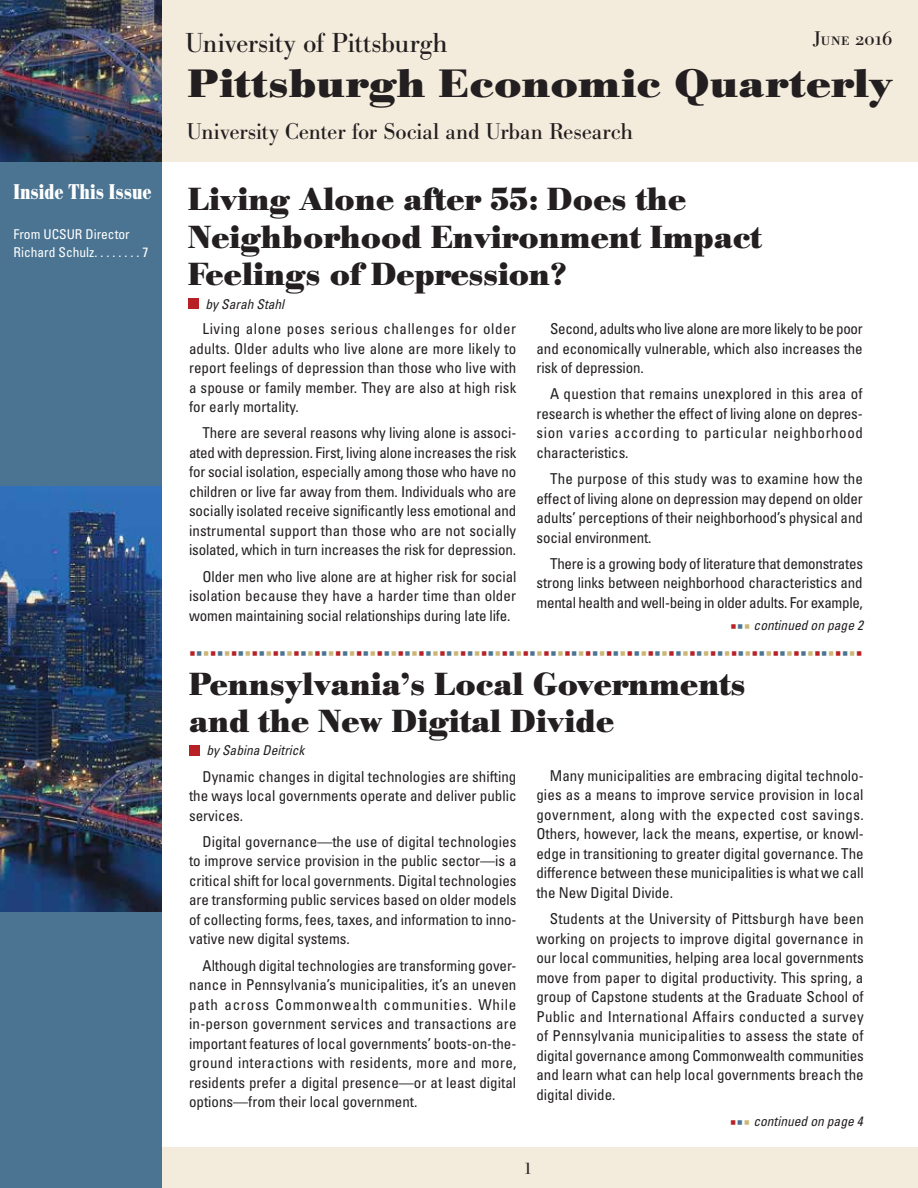
<style>
.page{position:relative;width:918px;height:1188px;background:#fff}
.page>*{position:absolute;margin:0;border:0;box-sizing:border-box;transform-origin:0 0}
.t1{font:700 39px "Bodoni BE";letter-spacing:.015em;color:#231f20;scale:1.1 1}
.t2{font:700 31.5px/37.5px "Bodoni BE";color:#231f20}
.t3{font:27px "Bodoni BE";color:#231f20}
.t4{font:22.5px "Bodoni BE";letter-spacing:-.005em;color:#231f20}
.t5{font:700 condensed 21px "Bodoni BE";color:#fff}
.t6{font:19.5px "Bodoni BE Regular SC";color:#231f20}
.t7{font:16.5px "Bodoni BE";color:#231f20}
.t8{font:condensed 15px/19.5px "Univers";color:#231f20;text-align:justify}
.t9{font:15px "Wingdings";color:#b72126}
.t10{font:italic condensed 13.5px "Univers";color:#231f20}
.t11{font:condensed 13.5px/18px "Univers";color:#fff}
.s1{color:#b72126}
.s2{color:#4b7492}
.s3{color:#cbb677}
</style>
<div class="page">
<div style="left:0;top:1148px;width:918px;height:40px;background:#f3ebdb"></div>
<div style="left:0;top:0;width:162px;height:1188px;background:#4b7492"></div>
<img style="left:0;top:486px;width:162px;height:425px">
<div style="left:0;top:0;width:918px;height:162px;background:#f3ebdb"></div>
<img style="left:0;top:0;width:162px;height:162px">
<div style="left:188px;top:298px;width:11px;height:11px;background:#b72126"></div>
<div style="left:189px;top:745px;width:11px;height:10px;background:#b72126"></div>
<h3 class="t5" style="left:14px;top:179px;width:140px">Inside This Issue</h3>
<p class="t11" style="left:14px;top:225px;width:118px">From UCSUR Director<br>Richard Schulz ........</p>
<p class="t11" style="left:143px;top:243px;width:7px">7</p>
<h3 class="t3" style="left:185px;top:27px;width:264px">University of Pittsburgh</h3>
<h3 class="t6" style="left:813px;top:28px;width:81px">June 2016</h3>
<h1 class="t1" style="left:188px;top:60px;width:643px">Pittsburgh Economic Quarterly</h1>
<h3 class="t4" style="left:187px;top:119px;width:448px">University Center for Social and Urban Research</h3>
<h2 class="t2" style="left:188px;top:181px;width:575px">Living Alone after 55: Does the<br>Neighborhood Environment Impact<br>Feelings of Depression?</h2>
<p class="t10" style="left:206px;top:295px;width:80px">by Sarah Stahl</p>
<p class="t8" style="left:189px;top:319px;width:329px;text-indent:14px">Living alone poses serious challenges for older adults. Older adults who live alone are more likely to report feelings of depression than those who live with a spouse or family member. They are also at high risk for early mortality.</p>
<p class="t8" style="left:189px;top:423px;width:329px;text-indent:14px">There are several reasons why living alone is associ&shy;ated with depression. First, living alone increases the risk for social isolation, especially among those who have no children or live far away from them. Individuals who are socially isolated receive significantly less emotional and instrumental support than those who are not socially isolated, which in turn increases the risk for depression.</p>
<p class="t8" style="left:189px;top:566px;width:329px;text-indent:14px">Older men who live alone are at higher risk for social isolation because they have a harder time than older women maintaining social relationships during late life.</p>
<p class="t8" style="left:537px;top:319px;width:328px;text-indent:14px">Second, adults who live alone are more likely to be poor and economically vulnerable, which also increases the risk of depression.</p>
<p class="t8" style="left:537px;top:384px;width:328px;text-indent:14px">A question that remains unexplored in this area of research is whether the effect of living alone on depres&shy;sion varies according to particular neighborhood characteristics.</p>
<p class="t8" style="left:537px;top:469px;width:328px;text-indent:14px">The purpose of this study was to examine how the effect of living alone on depression may depend on older adults’ perceptions of their neighborhood’s physical and social environment.</p>
<p class="t8" style="left:537px;top:553px;width:328px;text-indent:14px">There is a growing body of literature that demonstrates strong links between neighborhood characteristics and mental health and well-being in older adults. For example,</p>
<p class="t10" style="left:730px;top:617px;width:135px"><span class="s1">▪</span><span class="s2">▪</span><span class="s3">▪</span> continued on page 2</p>
<p class="t9" style="left:189px;top:645px;width:675px">▪<span class="s2">▪</span><span class="s3">▪</span>▪<span class="s2">▪</span><span class="s3">▪</span>▪<span class="s2">▪</span><span class="s3">▪</span>▪<span class="s2">▪</span><span class="s3">▪</span>▪<span class="s2">▪</span><span class="s3">▪</span>▪<span class="s2">▪</span><span class="s3">▪</span>▪<span class="s2">▪</span><span class="s3">▪</span>▪<span class="s2">▪</span><span class="s3">▪</span>▪<span class="s2">▪</span><span class="s3">▪</span>▪<span class="s2">▪</span><span class="s3">▪</span>▪<span class="s2">▪</span><span class="s3">▪</span>▪<span class="s2">▪</span><span class="s3">▪</span>▪<span class="s2">▪</span><span class="s3">▪</span>▪<span class="s2">▪</span><span class="s3">▪</span>▪<span class="s2">▪</span><span class="s3">▪</span>▪<span class="s2">▪</span><span class="s3">▪</span>▪<span class="s2">▪</span><span class="s3">▪</span>▪<span class="s2">▪</span><span class="s3">▪</span>▪<span class="s2">▪</span><span class="s3">▪</span>▪<span class="s2">▪</span><span class="s3">▪</span>▪<span class="s2">▪</span><span class="s3">▪</span>▪<span class="s2">▪</span><span class="s3">▪</span>▪<span class="s2">▪</span><span class="s3">▪</span>▪<span class="s2">▪</span><span class="s3">▪</span>▪<span class="s2">▪</span><span class="s3">▪</span>▪<span class="s2">▪</span><span class="s3">▪</span>▪<span class="s2">▪</span><span class="s3">▪</span>▪<span class="s2">▪</span><span class="s3">▪</span>▪<span class="s2">▪</span><span class="s3">▪</span>▪<span class="s2">▪</span><span class="s3">▪</span>▪<span class="s2">▪</span><span class="s3">▪</span>▪<span class="s2">▪</span><span class="s3">▪</span>▪</p>
<h2 class="t2" style="left:189px;top:665px;width:558px">Pennsylvania’s Local Governments and the New Digital Divide</h2>
<p class="t10" style="left:206px;top:742px;width:100px">by Sabina Deitrick</p>
<p class="t8" style="left:189px;top:766px;width:329px;text-indent:14px">Dynamic changes in digital technologies are shifting the ways local governments operate and deliver public services.</p>
<p class="t8" style="left:189px;top:831px;width:329px;text-indent:14px">Digital governance—the use of digital technologies to improve service provision in the public sector—is a critical shift for local governments. Digital technologies are transforming public services based on older models of collecting forms, fees, taxes, and information to inno&shy;vative new digital systems.</p>
<p class="t8" style="left:189px;top:955px;width:329px;text-indent:14px">Although digital technologies are transforming gover&shy;nance in Pennsylvania’s municipalities, it’s an uneven path across Commonwealth communities. While in-person government services and transactions are important features of local governments’ boots-on-the&shy;ground interactions with residents, more and more, residents prefer a digital presence—or at least digital options—from their local government.</p>
<p class="t8" style="left:536px;top:765px;width:329px;text-indent:14px">Many municipalities are embracing digital technolo&shy;gies as a means to improve service provision in local government, along with the expected cost savings.<br>Others, however, lack the means, expertise, or knowl&shy;edge in transitioning to greater digital governance. The difference between these municipalities is what we call the New Digital Divide.</p>
<p class="t8" style="left:536px;top:909px;width:329px;text-indent:14px">Students at the University of Pittsburgh have been working on projects to improve digital governance in our local communities, helping area local governments move from paper to digital productivity. This spring, a group of Capstone students at the Graduate School of Public and International Affairs conducted a survey of Pennsylvania municipalities to assess the state of digital governance among Commonwealth communities and learn what can help local governments breach the digital divide.</p>
<p class="t10" style="left:730px;top:1113px;width:135px"><span class="s1">▪</span><span class="s2">▪</span><span class="s3">▪</span> continued on page 4</p>
<p class="t7" style="left:524px;top:1159px;width:10px">1</p>
</div>
